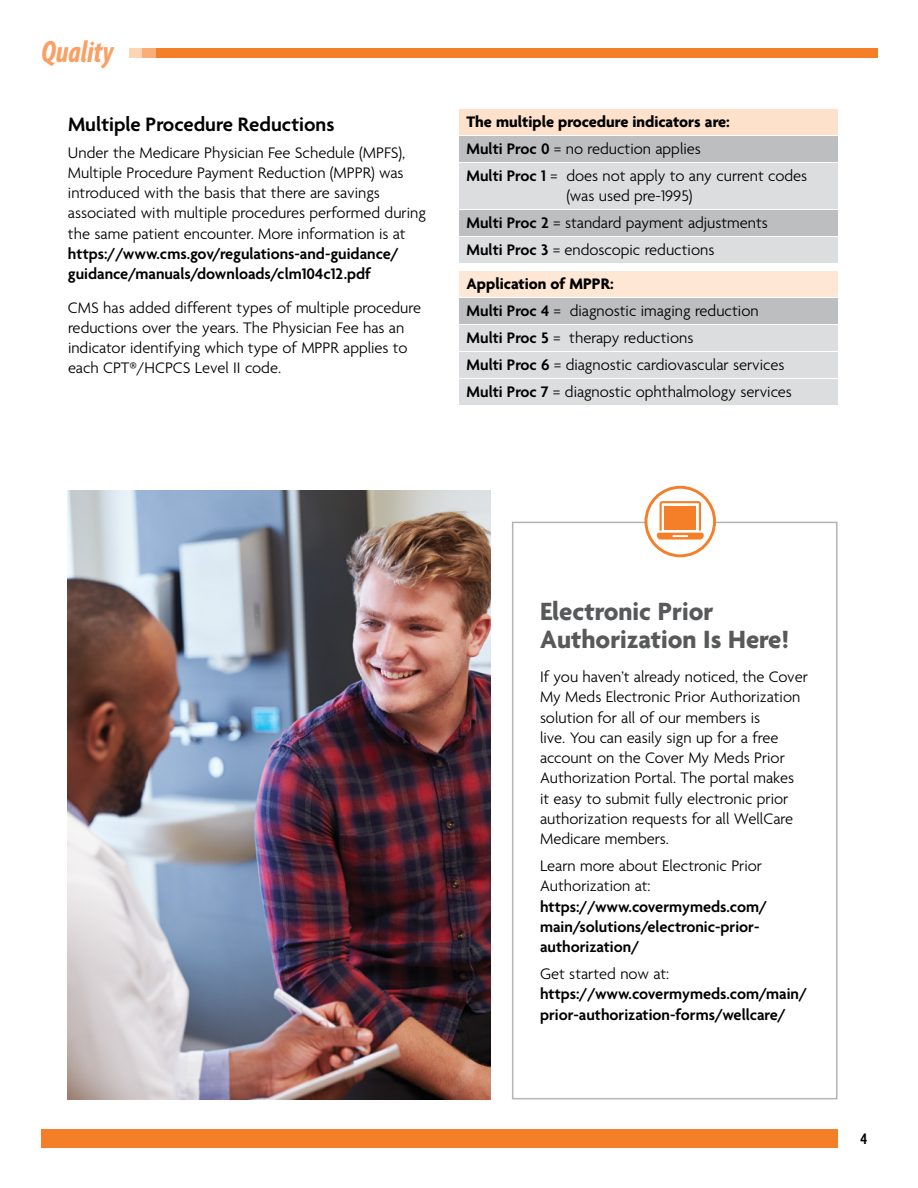
<style>
.page{position:relative;width:918px;height:1188px;background:#fff}
.page>*{position:absolute;margin:0;border:0;box-sizing:border-box;transform-origin:0 0}
.t1{font:italic 32.7px "Agenda Bold Extra Cond";letter-spacing:.01em;color:#f9a164}
.t2{font:700 27px/28.5px "Agenda";color:#58595b}
.t3{font:600 21px "Agenda";color:#000}
.t4{font:300 16.5px/20.2px "Agenda";color:#000}
.t5{font:600 16.5px/20.2px "Agenda";color:#000}
.t6{font:700 16.5px "Agenda";color:#000}
.t7{font:600 condensed 16.5px "Agenda";color:#000}
.s1{font-weight:600}
.s2{font-weight:300}
</style>
<div class="page">
<div style="left:512px;top:522px;width:326px;height:577px;border:2px solid #b2b5b6"></div>
<div style="left:41px;top:1129px;width:797px;height:19px;background:#f57e29"></div>
<div style="left:129px;top:48px;width:749px;height:9px;background:#f57e29"></div>
<div style="left:129px;top:48px;width:13px;height:9px;background:#fdd4b4"></div>
<div style="left:142px;top:48px;width:13px;height:9px;background:#faae77"></div>
<div style="left:460px;top:271px;width:378px;height:25px;background:#fee8d5"></div>
<div style="left:460px;top:109px;width:378px;height:25px;background:#fee1ca"></div>
<div style="left:460px;top:136px;width:378px;height:25px;background:#bcbec0"></div>
<div style="left:460px;top:163px;width:378px;height:45px;background:#dcddde"></div>
<div style="left:460px;top:210px;width:378px;height:25px;background:#bcbec0"></div>
<div style="left:460px;top:237px;width:378px;height:25px;background:#dcddde"></div>
<div style="left:460px;top:298px;width:378px;height:25px;background:#bcbec0"></div>
<div style="left:460px;top:325px;width:378px;height:25px;background:#dcddde"></div>
<div style="left:460px;top:352px;width:378px;height:25px;background:#dcddde"></div>
<div style="left:460px;top:379px;width:378px;height:25px;background:#dcddde"></div>
<img style="left:68px;top:490px;width:422px;height:610px">
<svg style="left:646px;top:487px;width:69px;height:69px"></svg>
<div style="left:645px;top:486px;width:71px;height:71px;border:3px solid #f57e29;border-radius:50%"></div>
<svg style="left:655px;top:501px;width:50px;height:39px"></svg>
<div style="left:664px;top:506px;width:32px;height:24px;background:#f57e29"></div>
<h1 class="t1" style="left:41px;top:33px;width:74px">Quality</h1>
<h3 class="t3" style="left:68px;top:111px;width:268px">Multiple Procedure Reductions</h3>
<p class="t4" style="left:68px;top:142px;width:360px">Under the Medicare Physician Fee Schedule (MPFS), Multiple Procedure Payment Reduction (MPPR) was introduced with the basis that there are savings associated with multiple procedures performed during the same patient encounter. More information is at <span class="s1">https://www.cms.gov/regulations-and-guidance/ guidance/manuals/downloads/clm104c12.pdf</span></p>
<p class="t4" style="left:68px;top:297px;width:355px">CMS has added different types of multiple procedure reductions over the years. The Physician Fee has an indicator identifying which type of MPPR applies to each CPT®/HCPCS Level II code.</p>
<p class="t6" style="left:466px;top:112px;width:265px">The multiple procedure indicators are:</p>
<p class="t4" style="left:467px;top:138px;width:236px"><span class="s1">Multi Proc 0</span> = no reduction applies</p>
<p class="t4" style="left:566px;top:165px;width:242px;text-indent:-100px"><span class="s1">Multi Proc 1</span> = does not apply to any current codes (was used pre-1995)</p>
<p class="t4" style="left:467px;top:213px;width:303px"><span class="s1">Multi Proc 2</span> = standard payment adjustments</p>
<p class="t4" style="left:467px;top:240px;width:249px"><span class="s1">Multi Proc 3</span> = endoscopic reductions</p>
<p class="t6" style="left:467px;top:274px;width:149px">Application of MPPR:</p>
<p class="t4" style="left:467px;top:300px;width:294px"><span class="s1">Multi Proc 4</span> = diagnostic imaging reduction</p>
<p class="t4" style="left:467px;top:327px;width:228px"><span class="s1">Multi Proc 5</span> = therapy reductions</p>
<p class="t4" style="left:467px;top:354px;width:319px"><span class="s1">Multi Proc 6</span> = diagnostic cardiovascular services</p>
<p class="t4" style="left:467px;top:381px;width:327px"><span class="s1">Multi Proc 7</span> = diagnostic ophthalmology services</p>
<h2 class="t2" style="left:540px;top:596px;width:251px">Electronic Prior<br>Authorization Is Here!</h2>
<p class="t4" style="left:540px;top:666px;width:269px">If you haven’t already noticed, the Cover My Meds Electronic Prior Authorization solution for all of our members is<br>live. You can easily sign up for a free account on the Cover My Meds Prior Authorization Portal. The portal makes<br>it easy to submit fully electronic prior authorization requests for all WellCare Medicare members.</p>
<p class="t5" style="left:540px;top:855px;width:229px"><span class="s2">Learn more about Electronic Prior<br>Authorization at: </span>https://www.covermymeds.com/ main/solutions/electronic-prior&shy;authorization/</p>
<p class="t5" style="left:540px;top:963px;width:269px"><span class="s2">Get started now at: </span>https://www.covermymeds.com/main/ prior-authorization-forms/wellcare/</p>
<p class="t7" style="left:861px;top:1129px;width:8px">4</p>
</div>
